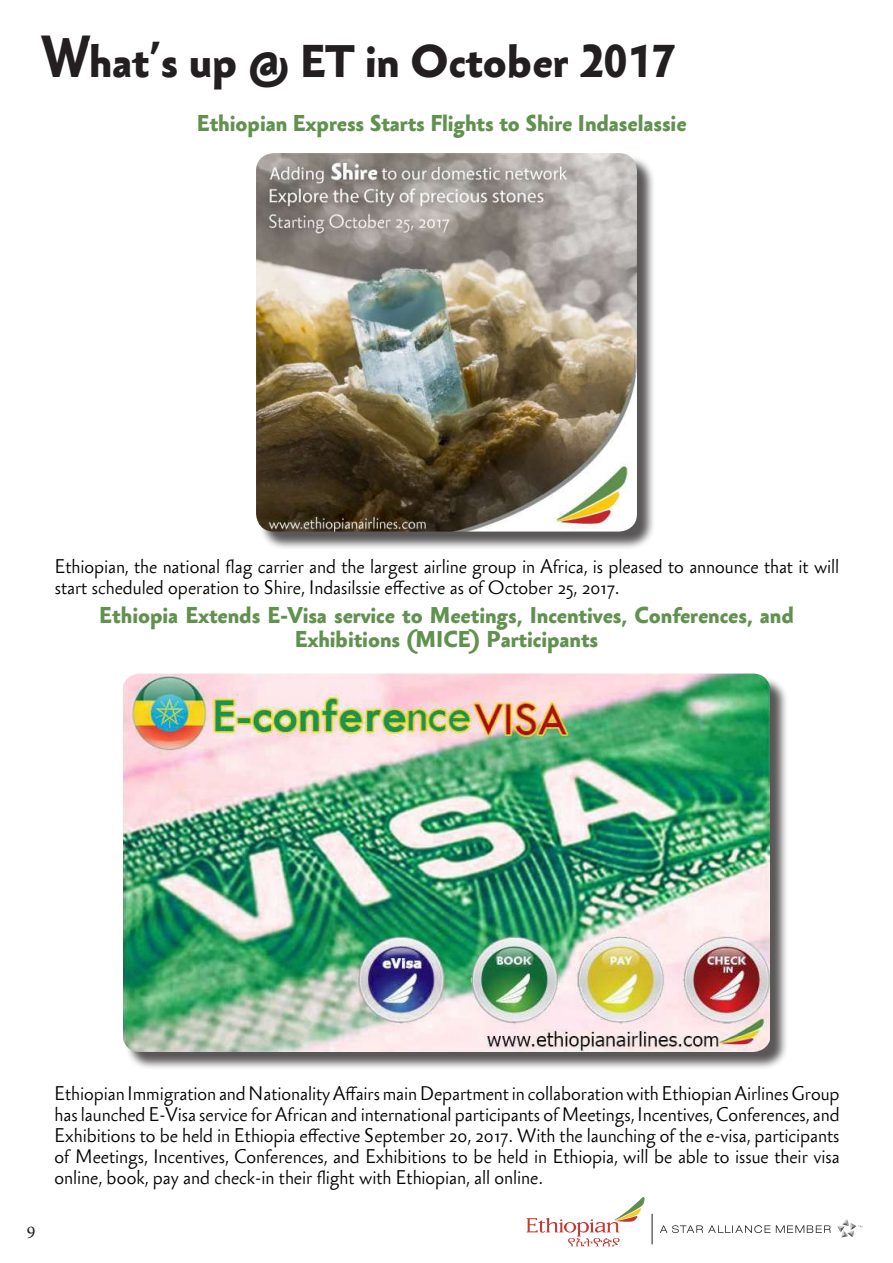
<style>
.page{position:relative;width:893px;height:1263px;background:#fff}
.page>*{position:absolute;margin:0;border:0;box-sizing:border-box;transform-origin:0 0}
.t1{font:700 42px "Sebastian Medium UCF";color:#231f20}
.t2{font:700 21px/24px "Sebastian Medium UCF";color:#61914f;text-align:center}
.t3{font:300 18px/21px "Sebastian";color:#000}
.t4{font:18px "Minion Pro";color:#231f20}
.s1{font-size:54.6px}
</style>
<div class="page">
<hr style="left:652px;top:1214px;width:1px;height:30px;background:#1f1e1e">
<svg style="left:837px;top:1219px;width:25px;height:18px"></svg>
<svg style="left:660px;top:1225px;width:171px;height:8px"></svg>
<svg style="left:526px;top:1197px;width:119px;height:49px"></svg>
<div style="left:125px;top:676px;width:664px;height:394px;background:#231f20;opacity:.75"></div>
<img style="left:123px;top:673px;width:647px;height:379px">
<div style="left:258px;top:155px;width:398px;height:395px;background:#231f20;opacity:.75"></div>
<img style="left:256px;top:153px;width:381px;height:378px">
<h1 class="t1" style="left:43px;top:34px;width:634px"><span class="s1">W</span>hat’s up @ ET in October 2017</h1>
<p class="t2" style="left:197px;top:112px;width:491px">Ethiopian Express Starts Flights to Shire Indaselassie</p>
<p class="t3" style="left:55px;top:556px;width:786px">Ethiopian, the national flag carrier and the largest airline group in Africa, is pleased to announce that it will start scheduled operation to Shire, Indasilssie effective as of October 25, 2017.</p>
<p class="t2" style="left:99px;top:604px;width:696px">Ethiopia Extends E-Visa service to Meetings, Incentives, Conferences, and<br>Exhibitions (MICE) Participants</p>
<p class="t4" style="left:27px;top:1220px;width:10px">9</p>
<p class="t3" style="left:55px;top:1083px;width:786px;text-align:justify">Ethiopian Immigration and Nationality Affairs main Department in collaboration with Ethiopian Airlines Group has launched E-Visa service for African and international participants of Meetings, Incentives, Conferences, and Exhibitions to be held in Ethiopia effective September 20, 2017. With the launching of the e-visa, participants of Meetings, Incentives, Conferences, and Exhibitions to be held in Ethiopia, will be able to issue their visa online, book, pay and check-in their flight with Ethiopian, all online.</p>
</div>
